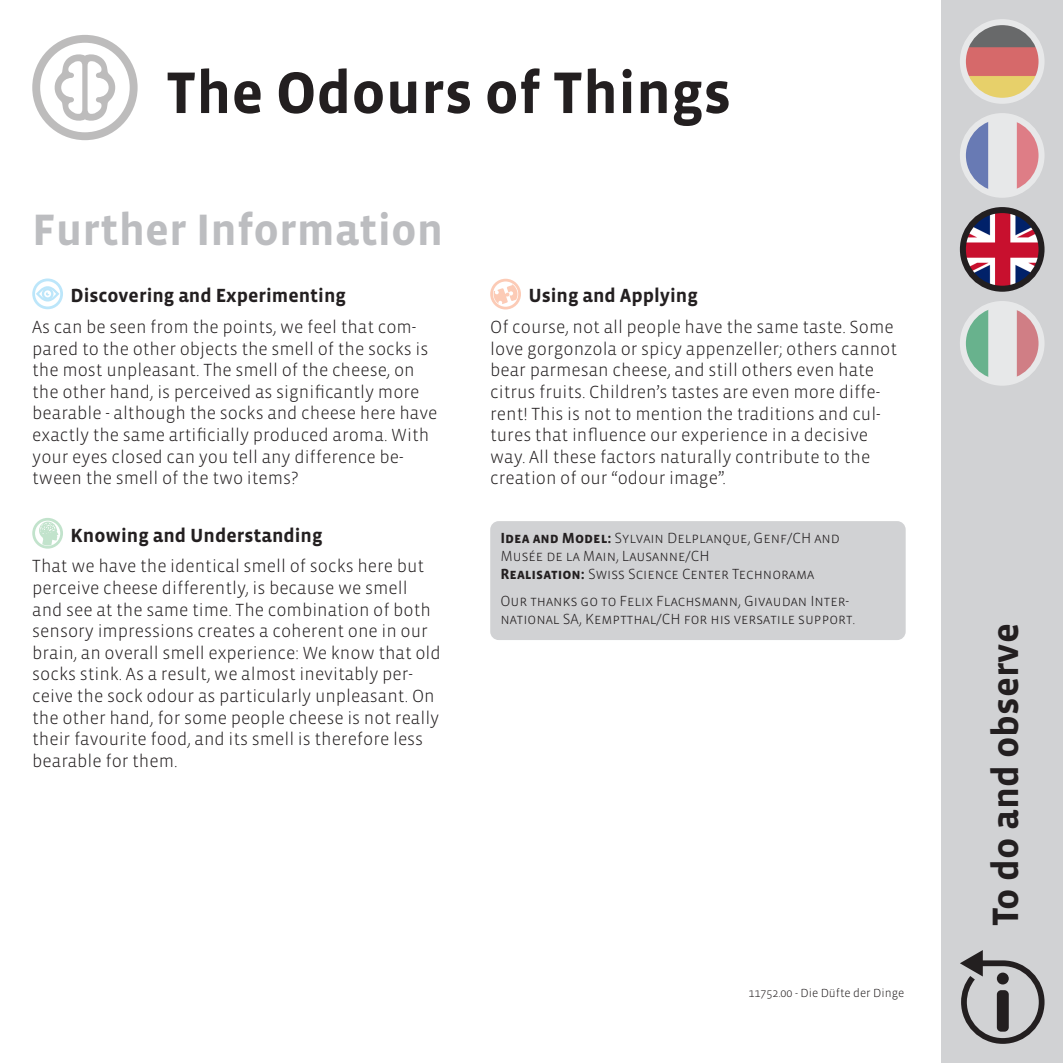
<style>
.page{position:relative;width:1063px;height:1063px;background:#fff}
.page>*{position:absolute;margin:0;border:0;box-sizing:border-box;transform-origin:0 0}
.Haupttitel{font:700 60px "Vista Sans OT";color:#231f20}
.t1{font:700 45px "Vista Sans OT";color:#bcbdc0}
.t2{font:700 37.5px "Vista Sans OT";color:#231f20}
.Rückseitentitel{font:700 19.5px "Vista Sans OT";color:#231f20}
.Rückseitentext{font:300 18px/21.6px "Vista Sans OT";color:#231f20}
.Paragraph_Style_1{font:300 15px/18px "Vista Sans OT";color:#231f20}
.Rückseitentext-2{font:300 12px "Vista Sans OT";color:#231f20}
.s1{font-weight:700}
</style>
<div class="page">
<div style="left:942px;top:0;width:121px;height:1063px;background:#d1d2d4"></div>
<svg style="left:32px;top:35px;width:106px;height:105px"></svg>
<img style="left:963px;top:22px;width:79px;height:79px;border-radius:39px">
<div style="left:960px;top:19px;width:85px;height:85px;border:6px solid #fff;border-radius:50%"></div>
<img style="left:963px;top:116px;width:79px;height:79px;border-radius:39px">
<div style="left:960px;top:113px;width:85px;height:85px;border:6px solid #fff;border-radius:50%"></div>
<img style="left:963px;top:212px;width:77px;height:75px">
<div style="left:960px;top:207px;width:85px;height:85px;border:6px solid #231f20;border-radius:50%"></div>
<img style="left:963px;top:304px;width:79px;height:79px;border-radius:39px">
<div style="left:960px;top:301px;width:85px;height:85px;border:6px solid #fff;border-radius:50%"></div>
<svg style="left:960px;top:950px;width:85px;height:94px"></svg>
<div style="left:997px;top:990px;width:12px;height:42px;background:#231f20;border-radius:4px"></div>
<div style="left:997px;top:973px;width:12px;height:11px;background:#231f20;border-radius:6px"></div>
<div style="left:32px;top:279px;width:31px;height:30px;border:3px solid #bce6fa;border-radius:50%"></div>
<svg style="left:34px;top:283px;width:27px;height:22px"></svg>
<div style="left:32px;top:518px;width:31px;height:31px;border:3px solid #c2e3cc;border-radius:50%"></div>
<svg style="left:39px;top:522px;width:19px;height:23px"></svg>
<div style="left:490px;top:279px;width:31px;height:31px;border:3px solid #fccbb6;border-radius:50%"></div>
<svg style="left:494px;top:284px;width:24px;height:20px"></svg>
<div style="left:490px;top:521px;width:416px;height:119px;background:#d1d2d4;border-radius:9px"></div>
<p class="Haupttitel" style="left:166px;top:62px;width:566px">The Odours of Things</p>
<h2 class="t1" style="left:32px;top:207px;width:412px">Further Information</h2>
<p class="Rückseitentitel" style="left:71px;top:286px;width:277px">Discovering and Experimenting</p>
<p class="Rückseitentitel" style="left:528px;top:286px;width:171px">Using and Applying</p>
<p class="Rückseitentext" style="left:32px;top:316px;width:407px">As can be seen from the points, we feel that com&shy;pared to the other objects the smell of the socks is the most unpleasant. The smell of the cheese, on the other hand, is perceived as significantly more bearable - although the socks and cheese here have exactly the same artificially produced aroma. With your eyes closed can you tell any difference be&shy;tween the smell of the two items?</p>
<p class="Rückseitentext" style="left:490px;top:317px;width:408px">Of course, not all people have the same taste. Some love gorgonzola or spicy appenzeller; others cannot bear parmesan cheese, and still others even hate citrus fruits. Children’s tastes are even more diffe&shy;rent! This is not to mention the traditions and cul&shy;tures that influence our experience in a decisive way. All these factors naturally contribute to the creation of our “odour image”.</p>
<p class="Rückseitentitel" style="left:71px;top:525px;width:253px">Knowing and Understanding</p>
<p class="Rückseitentext" style="left:32px;top:556px;width:410px">That we have the identical smell of socks here but perceive cheese differently, is because we smell and see at the same time. The combination of both sensory impressions creates a coherent one in our brain, an overall smell experience: We know that old socks stink. As a result, we almost inevitably per&shy;ceive the sock odour as particularly unpleasant. On the other hand, for some people cheese is not really their favourite food, and its smell is therefore less bearable for them.</p>
<p class="Paragraph_Style_1" style="left:500px;top:529px;width:341px"><span class="s1">Idea and Model:</span> Sylvain Delplanque, Genf/CH and<br>Musée de la Main, Lausanne/CH<br><span class="s1">Realisation:</span> Swiss Science Center Technorama</p>
<p class="Paragraph_Style_1" style="left:500px;top:592px;width:356px">Our thanks go to Felix Flachsmann, Givaudan Inter&shy;national SA, Kemptthal/CH for his versatile support.</p>
<p class="Rückseitentext-2" style="left:748px;top:987px;width:158px">11752.00 - Die Düfte der Dinge</p>
<h3 class="t2" style="left:986px;top:926px;width:304px;rotate:-90deg">To do and observe</h3>
</div>
